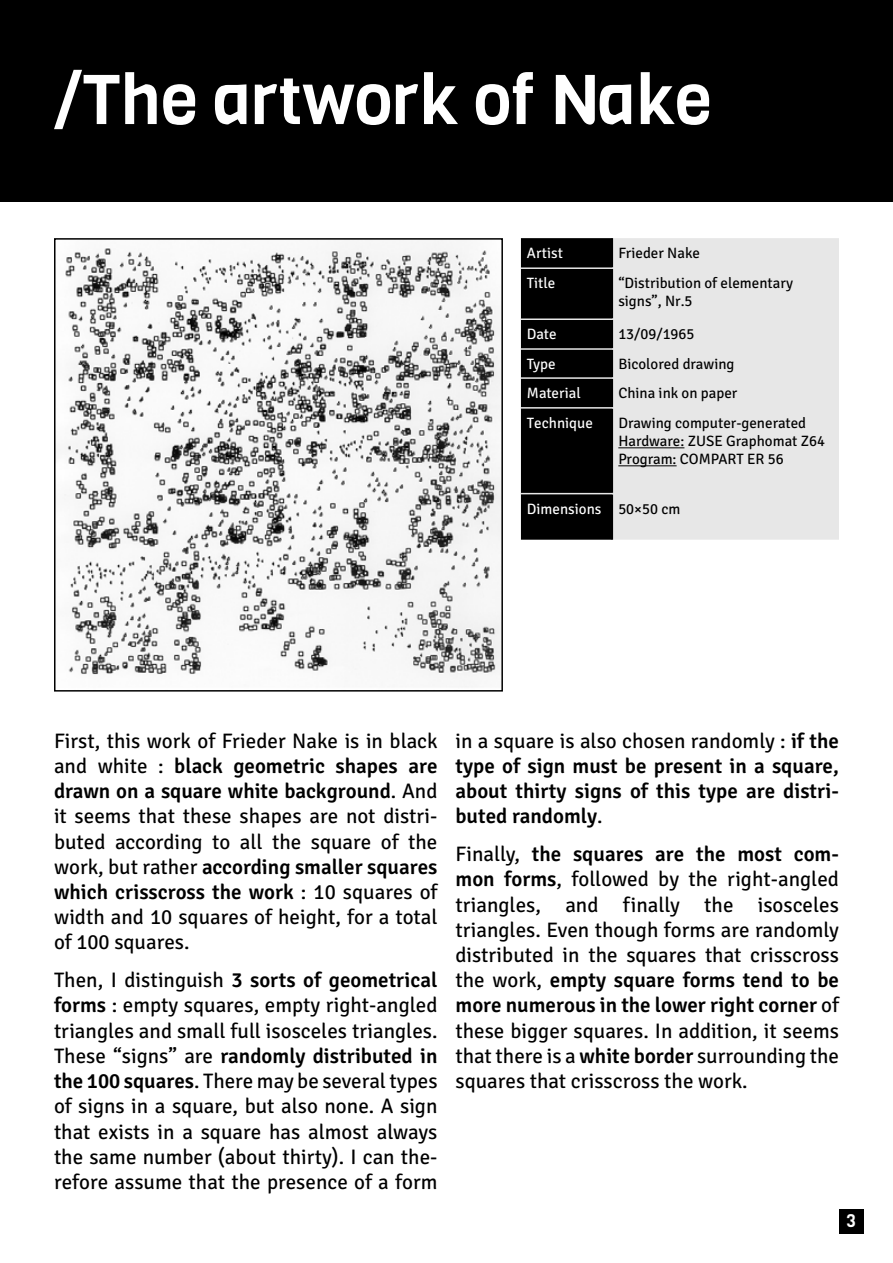
<style>
.page{position:relative;width:893px;height:1263px;background:#fff}
.page>*{position:absolute;margin:0;border:0;box-sizing:border-box;transform-origin:0 0}
.Titre_partie{font:69px "Viga";color:#fff}
.Style_de_paragraphe{font:21px/25.2px "Signika Negative";color:#000;text-align:justify}
.Style_de_paragraphe-2{font:600 21px/25.2px "Signika Negative";color:#000;text-align:justify}
.t1{font:18px "Viga";color:#fff}
.t2{font:15px "Signika Negative";color:#000}
.t3{font:15px "Signika Negative";color:#fff}
.s1{font-weight:600}
.s2{font-weight:400}
</style>
<div class="page">
<div style="left:839px;top:1209px;width:24px;height:24px;background:#000"></div>
<div style="left:0;top:0;width:893px;height:201px;background:#000"></div>
<img style="left:64px;top:241px;width:436px;height:446px">
<div style="left:54px;top:238px;width:449px;height:454px;border:2px solid #000"></div>
<div style="left:613px;top:238px;width:226px;height:302px;background:#e7e7e7"></div>
<div style="left:521px;top:238px;width:92px;height:302px;background:#000"></div>
<hr style="left:612px;top:409px;width:1px;height:84px;background:#000">
<hr style="left:612px;top:494px;width:1px;height:46px;background:#000">
<hr style="left:521px;top:267px;width:91px;height:2px;background:#e7e7e7">
<hr style="left:612px;top:267px;width:227px;height:2px;background:#e7e7e7">
<hr style="left:521px;top:318px;width:91px;height:2px;background:#e7e7e7">
<hr style="left:612px;top:318px;width:227px;height:2px;background:#e7e7e7">
<hr style="left:521px;top:348px;width:91px;height:2px;background:#e7e7e7">
<hr style="left:612px;top:348px;width:227px;height:2px;background:#e7e7e7">
<hr style="left:521px;top:377px;width:91px;height:2px;background:#e7e7e7">
<hr style="left:612px;top:377px;width:227px;height:2px;background:#e7e7e7">
<hr style="left:521px;top:407px;width:91px;height:2px;background:#e7e7e7">
<hr style="left:612px;top:407px;width:227px;height:2px;background:#e7e7e7">
<hr style="left:521px;top:493px;width:91px;height:1px;background:#e7e7e7">
<hr style="left:612px;top:493px;width:227px;height:1px;background:#e7e7e7">
<hr style="left:618px;top:447px;width:66px;height:1px;background:#000">
<hr style="left:618px;top:465px;width:59px;height:1px;background:#000">
<p class="Titre_partie" style="left:54px;top:54px;width:660px">/The artwork of Nake</p>
<p class="t3" style="left:527px;top:245px;width:38px">Artist</p>
<p class="t2" style="left:618px;top:245px;width:83px">Frieder Nake</p>
<p class="t3" style="left:527px;top:275px;width:30px">Title</p>
<p class="t2" style="left:618px;top:275px;width:176px">“Distribution of elementary</p>
<p class="t2" style="left:618px;top:293px;width:76px">signs”, Nr.5</p>
<p class="t3" style="left:527px;top:326px;width:31px">Date</p>
<p class="t2" style="left:618px;top:326px;width:78px">13/09/1965</p>
<p class="t3" style="left:527px;top:356px;width:30px">Type</p>
<p class="t2" style="left:618px;top:356px;width:118px">Bicolored drawing</p>
<p class="t3" style="left:527px;top:385px;width:55px">Material</p>
<p class="t2" style="left:618px;top:385px;width:121px">China ink on paper</p>
<p class="t3" style="left:527px;top:414px;width:67px">Technique</p>
<p class="t2" style="left:618px;top:414px;width:189px">Drawing computer-generated</p>
<p class="t2" style="left:618px;top:432px;width:208px">Hardware: ZUSE Graphomat Z64</p>
<p class="t2" style="left:618px;top:450px;width:167px">Program: COMPART ER 56</p>
<p class="t3" style="left:527px;top:500px;width:76px">Dimensions</p>
<p class="t2" style="left:618px;top:500px;width:64px">50×50 cm</p>
<p class="Style_de_paragraphe" style="left:54px;top:728px;width:385px">First, this work of Frieder Nake is in black and white : <span class="s1">black geometric shapes are drawn on a square white background</span>. And it seems that these shapes are not distri&shy;buted according to all the square of the work, but rather <span class="s1">according smaller squares which crisscross the work</span> : 10 squares of width and 10 squares of height, for a total of 100 squares.</p>
<p class="Style_de_paragraphe" style="left:54px;top:968px;width:385px">Then, I distinguish <span class="s1">3 sorts of geometrical forms</span> : empty squares, empty right-angled triangles and small full isosceles triangles.<br>These “signs” are <span class="s1">randomly distributed in the 100 squares</span>. There may be several types of signs in a square, but also none. A sign that exists in a square has almost always the same number (about thirty). I can the&shy;refore assume that the presence of a form</p>
<p class="Style_de_paragraphe-2" style="left:455px;top:728px;width:385px"><span class="s2">in a square is also chosen randomly :</span> if the type of sign must be present in a square, about thirty signs of this type are distri&shy;buted randomly<span class="s2">.</span></p>
<p class="Style_de_paragraphe" style="left:455px;top:842px;width:385px">Finally, <span class="s1">the squares are the most com&shy;mon forms</span>, followed by the right-angled triangles, and finally the isosceles triangles. Even though forms are randomly distributed in the squares that crisscross the work, <span class="s1">empty square forms tend to be more numerous in the lower right corner</span> of these bigger squares. In addition, it seems that there is a <span class="s1">white border</span> surrounding the squares that crisscross the work.</p>
<p class="t1" style="left:846px;top:1209px;width:11px">3</p>
</div>
